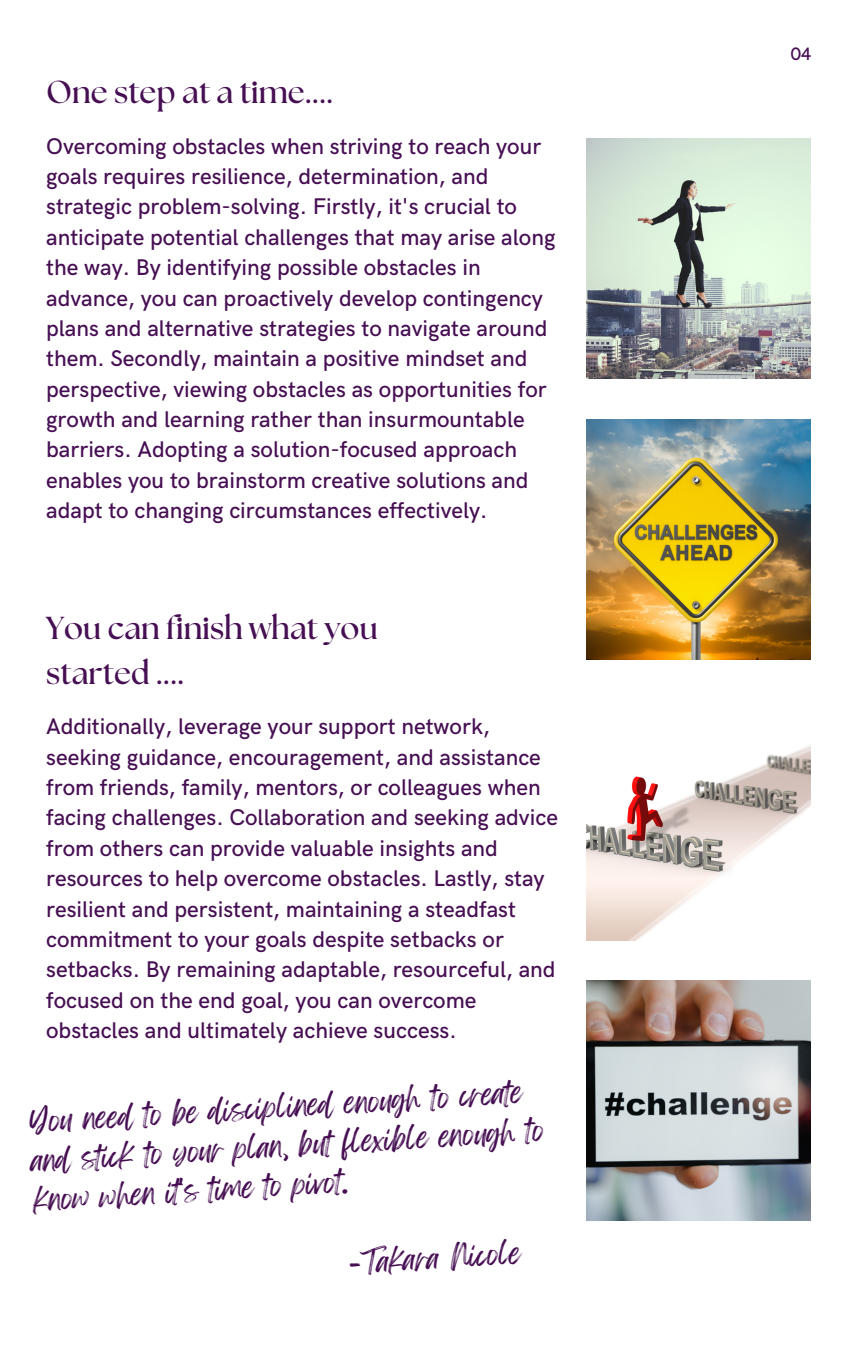
<style>
.page{position:relative;width:864px;height:1350px;background:#fff}
.page>*{position:absolute;margin:0;border:0;box-sizing:border-box;transform-origin:0 0}
.t1{font:700 31.72px/45.4px "The Seasons";color:#470f53}
.t2{font:26.32px/39.6px "Feeling Passionate";color:#470f53}
.t3{font:500 22.72px/30.4px "HK Grotesk";color:#470f53}
.t4{font:500 18px "HK Grotesk";color:#470f53}
</style>
<div class="page">
<img style="left:586px;top:981px;width:224px;height:239px">
<img style="left:586px;top:746px;width:224px;height:194px">
<img style="left:586px;top:420px;width:224px;height:239px">
<img style="left:586px;top:139px;width:224px;height:239px">
<h1 class="t1" style="left:46px;top:71px;width:289px">One step at a time....</h1>
<h1 class="t3" style="left:46px;top:132px;width:511px">Overcoming obstacles when striving to reach your goals requires resilience, determination, and strategic problem-solving. Firstly, it's crucial to anticipate potential challenges that may arise along the way. By identifying possible obstacles in advance, you can proactively develop contingency plans and alternative strategies to navigate around them. Secondly, maintain a positive mindset and perspective, viewing obstacles as opportunities for growth and learning rather than insurmountable barriers. Adopting a solution-focused approach enables you to brainstorm creative solutions and adapt to changing circumstances effectively.</h1>
<p class="t1" style="left:46px;top:606px;width:333px">You can finish what you started ....</p>
<p class="t3" style="left:46px;top:712px;width:513px">Additionally, leverage your support network, seeking guidance, encouragement, and assistance from friends, family, mentors, or colleagues when facing challenges. Collaboration and seeking advice from others can provide valuable insights and resources to help overcome obstacles. Lastly, stay resilient and persistent, maintaining a steadfast commitment to your goals despite setbacks or setbacks. By remaining adaptable, resourceful, and focused on the end goal, you can overcome obstacles and ultimately achieve success.</p>
<h2 class="t2" style="left:29px;top:1101px;width:515px;rotate:-3deg">You need to be disciplined enough to create and stick to your plan, but flexible enough to know when it's time to pivot.</h2>
<h2 class="t2" style="left:349px;top:1243px;width:173px;rotate:-3deg">-Takara Nicole</h2>
<p class="t4" style="left:791px;top:44px;width:22px">04</p>
</div>
